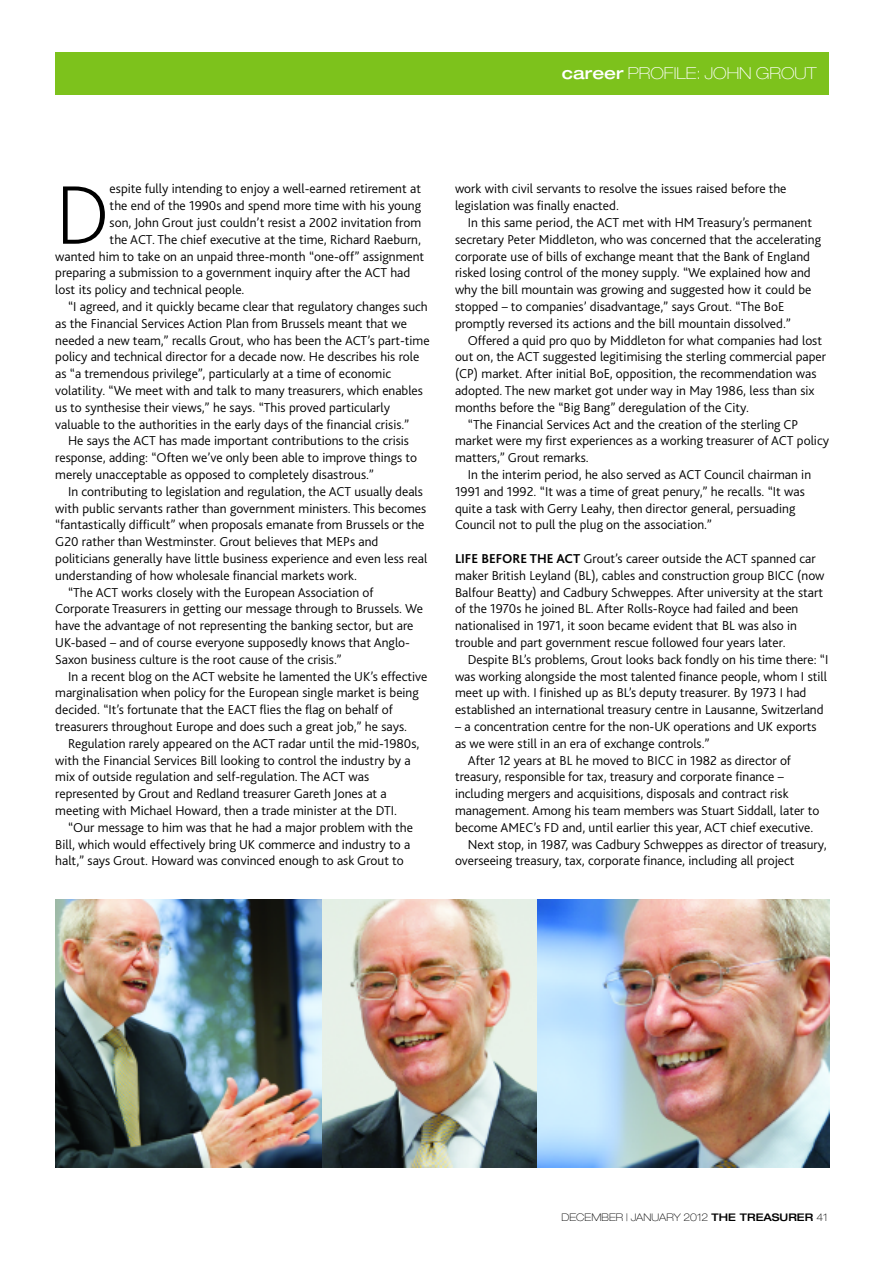
<style>
.page{position:relative;width:893px;height:1263px;background:#fff}
.page>*{position:absolute;margin:0;border:0;box-sizing:border-box;transform-origin:0 0}
.t1{font:200 86.85px "Bliss 2";color:#000}
.t2{font:100 expanded 16.5px "Helvetica Neue";color:#fff}
.t3{font:300 13.5px "Bliss 2";color:#000}
.t4{font:100 expanded 10.5px "Helvetica Neue";color:#000}
.s1{font-weight:500}
.s2{font-weight:700}
</style>
<div class="page">
<div style="left:55px;top:52px;width:774px;height:43px;background:#7dc21c"></div>
<img style="left:322px;top:899px;width:215px;height:268px">
<img style="left:537px;top:899px;width:292px;height:268px">
<img style="left:55px;top:899px;width:267px;height:268px">
<p class="t2" style="left:562px;top:67px;width:256px"><span class="s1">career</span> PROFILE: JOHN GROUT</p>
<p class="t1" style="left:55px;top:182px;width:56px">D</p>
<p class="t3" style="left:110px;top:184px;width:313px">espite fully intending to enjoy a well-earned retirement at</p>
<p class="t3" style="left:110px;top:201px;width:313px">the end of the 1990s and spend more time with his young</p>
<p class="t3" style="left:110px;top:217px;width:313px">son, John Grout just couldn’t resist a 2002 invitation from</p>
<p class="t3" style="left:110px;top:234px;width:313px">the ACT. The chief executive at the time, Richard Raeburn,</p>
<p class="t3" style="left:55px;top:251px;width:370px">wanted him to take on an unpaid three-month “one-off” assignment</p>
<p class="t3" style="left:55px;top:268px;width:357px">preparing a submission to a government inquiry after the ACT had</p>
<p class="t3" style="left:55px;top:285px;width:191px">lost its policy and technical people.</p>
<p class="t3" style="left:68px;top:301px;width:361px">“I agreed, and it quickly became clear that regulatory changes such</p>
<p class="t3" style="left:55px;top:318px;width:353px">as the Financial Services Action Plan from Brussels meant that we</p>
<p class="t3" style="left:55px;top:335px;width:376px">needed a new team,” recalls Grout, who has been the ACT’s part-time</p>
<p class="t3" style="left:55px;top:352px;width:366px">policy and technical director for a decade now. He describes his role</p>
<p class="t3" style="left:55px;top:369px;width:337px">as “a tremendous privilege”, particularly at a time of economic</p>
<p class="t3" style="left:55px;top:385px;width:369px">volatility. “We meet with and talk to many treasurers, which enables</p>
<p class="t3" style="left:55px;top:402px;width:336px">us to synthesise their views,” he says. “This proved particularly</p>
<p class="t3" style="left:55px;top:419px;width:356px">valuable to the authorities in the early days of the financial crisis.”</p>
<p class="t3" style="left:68px;top:436px;width:342px">He says the ACT has made important contributions to the crisis</p>
<p class="t3" style="left:55px;top:453px;width:363px">response, adding: “Often we’ve only been able to improve things to</p>
<p class="t3" style="left:55px;top:469px;width:320px">merely unacceptable as opposed to completely disastrous.”</p>
<p class="t3" style="left:68px;top:486px;width:356px">In contributing to legislation and regulation, the ACT usually deals</p>
<p class="t3" style="left:55px;top:503px;width:372px">with public servants rather than government ministers. This becomes</p>
<p class="t3" style="left:55px;top:520px;width:371px">“fantastically difficult” when proposals emanate from Brussels or the</p>
<p class="t3" style="left:55px;top:537px;width:325px">G20 rather than Westminster. Grout believes that MEPs and</p>
<p class="t3" style="left:55px;top:553px;width:373px">politicians generally have little business experience and even less real</p>
<p class="t3" style="left:55px;top:570px;width:303px">understanding of how wholesale financial markets work.</p>
<p class="t3" style="left:68px;top:587px;width:307px">“The ACT works closely with the European Association of</p>
<p class="t3" style="left:55px;top:604px;width:369px">Corporate Treasurers in getting our message through to Brussels. We</p>
<p class="t3" style="left:55px;top:621px;width:360px">have the advantage of not representing the banking sector, but are</p>
<p class="t3" style="left:55px;top:637px;width:356px">UK-based – and of course everyone supposedly knows that Anglo-</p>
<p class="t3" style="left:55px;top:654px;width:288px">Saxon business culture is the root cause of the crisis.”</p>
<p class="t3" style="left:68px;top:671px;width:361px">In a recent blog on the ACT website he lamented the UK’s effective</p>
<p class="t3" style="left:55px;top:688px;width:365px">marginalisation when policy for the European single market is being</p>
<p class="t3" style="left:55px;top:705px;width:339px">decided. “It’s fortunate that the EACT flies the flag on behalf of</p>
<p class="t3" style="left:55px;top:721px;width:353px">treasurers throughout Europe and does such a great job,” he says.</p>
<p class="t3" style="left:68px;top:738px;width:353px">Regulation rarely appeared on the ACT radar until the mid-1980s,</p>
<p class="t3" style="left:55px;top:755px;width:357px">with the Financial Services Bill looking to control the industry by a</p>
<p class="t3" style="left:55px;top:772px;width:315px">mix of outside regulation and self-regulation. The ACT was</p>
<p class="t3" style="left:55px;top:789px;width:333px">represented by Grout and Redland treasurer Gareth Jones at a</p>
<p class="t3" style="left:55px;top:805px;width:343px">meeting with Michael Howard, then a trade minister at the DTI.</p>
<p class="t3" style="left:68px;top:822px;width:346px">“Our message to him was that he had a major problem with the</p>
<p class="t3" style="left:55px;top:839px;width:356px">Bill, which would effectively bring UK commerce and industry to a</p>
<p class="t3" style="left:55px;top:856px;width:350px">halt,” says Grout. Howard was convinced enough to ask Grout to</p>
<p class="t3" style="left:455px;top:184px;width:333px">work with civil servants to resolve the issues raised before the</p>
<p class="t3" style="left:455px;top:201px;width:165px">legislation was finally enacted.</p>
<p class="t3" style="left:468px;top:217px;width:346px">In this same period, the ACT met with HM Treasury’s permanent</p>
<p class="t3" style="left:455px;top:234px;width:368px">secretary Peter Middleton, who was concerned that the accelerating</p>
<p class="t3" style="left:455px;top:251px;width:357px">corporate use of bills of exchange meant that the Bank of England</p>
<p class="t3" style="left:455px;top:268px;width:357px">risked losing control of the money supply. “We explained how and</p>
<p class="t3" style="left:455px;top:285px;width:358px">why the bill mountain was growing and suggested how it could be</p>
<p class="t3" style="left:455px;top:301px;width:331px">stopped – to companies’ disadvantage,” says Grout. “The BoE</p>
<p class="t3" style="left:455px;top:318px;width:337px">promptly reversed its actions and the bill mountain dissolved.”</p>
<p class="t3" style="left:468px;top:335px;width:356px">Offered a quid pro quo by Middleton for what companies had lost</p>
<p class="t3" style="left:455px;top:352px;width:373px">out on, the ACT suggested legitimising the sterling commercial paper</p>
<p class="t3" style="left:455px;top:369px;width:363px">(CP) market. After initial BoE, opposition, the recommendation was</p>
<p class="t3" style="left:455px;top:385px;width:361px">adopted. The new market got under way in May 1986, less than six</p>
<p class="t3" style="left:455px;top:402px;width:295px">months before the “Big Bang” deregulation of the City.</p>
<p class="t3" style="left:468px;top:419px;width:332px">“The Financial Services Act and the creation of the sterling CP</p>
<p class="t3" style="left:455px;top:436px;width:376px">market were my first experiences as a working treasurer of ACT policy</p>
<p class="t3" style="left:455px;top:453px;width:135px">matters,” Grout remarks.</p>
<p class="t3" style="left:468px;top:469px;width:345px">In the interim period, he also served as ACT Council chairman in</p>
<p class="t3" style="left:455px;top:486px;width:351px">1991 and 1992. “It was a time of great penury,” he recalls. “It was</p>
<p class="t3" style="left:455px;top:503px;width:342px">quite a task with Gerry Leahy, then director general, persuading</p>
<p class="t3" style="left:455px;top:520px;width:258px">Council not to pull the plug on the association.”</p>
<p class="t3" style="left:455px;top:553px;width:362px"><span class="s2">LIFE BEFORE THE ACT</span> Grout’s career outside the ACT spanned car</p>
<p class="t3" style="left:455px;top:570px;width:371px">maker British Leyland (BL), cables and construction group BICC (now</p>
<p class="t3" style="left:455px;top:587px;width:370px">Balfour Beatty) and Cadbury Schweppes. After university at the start</p>
<p class="t3" style="left:455px;top:604px;width:345px">of the 1970s he joined BL. After Rolls-Royce had failed and been</p>
<p class="t3" style="left:455px;top:621px;width:343px">nationalised in 1971, it soon became evident that BL was also in</p>
<p class="t3" style="left:455px;top:637px;width:332px">trouble and part government rescue followed four years later.</p>
<p class="t3" style="left:468px;top:654px;width:362px">Despite BL’s problems, Grout looks back fondly on his time there: “I</p>
<p class="t3" style="left:455px;top:671px;width:374px">was working alongside the most talented finance people, whom I still</p>
<p class="t3" style="left:455px;top:688px;width:353px">meet up with. I finished up as BL’s deputy treasurer. By 1973 I had</p>
<p class="t3" style="left:455px;top:705px;width:370px">established an international treasury centre in Lausanne, Switzerland</p>
<p class="t3" style="left:455px;top:721px;width:363px">– a concentration centre for the non-UK operations and UK exports</p>
<p class="t3" style="left:455px;top:738px;width:256px">as we were still in an era of exchange controls.”</p>
<p class="t3" style="left:468px;top:755px;width:325px">After 12 years at BL he moved to BICC in 1982 as director of</p>
<p class="t3" style="left:455px;top:772px;width:330px">treasury, responsible for tax, treasury and corporate finance –</p>
<p class="t3" style="left:455px;top:789px;width:335px">including mergers and acquisitions, disposals and contract risk</p>
<p class="t3" style="left:455px;top:805px;width:366px">management. Among his team members was Stuart Siddall, later to</p>
<p class="t3" style="left:455px;top:822px;width:360px">become AMEC’s FD and, until earlier this year, ACT chief executive.</p>
<p class="t3" style="left:468px;top:839px;width:360px">Next stop, in 1987, was Cadbury Schweppes as director of treasury,</p>
<p class="t3" style="left:455px;top:856px;width:341px">overseeing treasury, tax, corporate finance, including all project</p>
<p class="t4" style="left:561px;top:1213px;width:268px">DECEMBER | JANUARY 2012 <span class="s1">THE TREASURER</span> 41</p>
</div>
